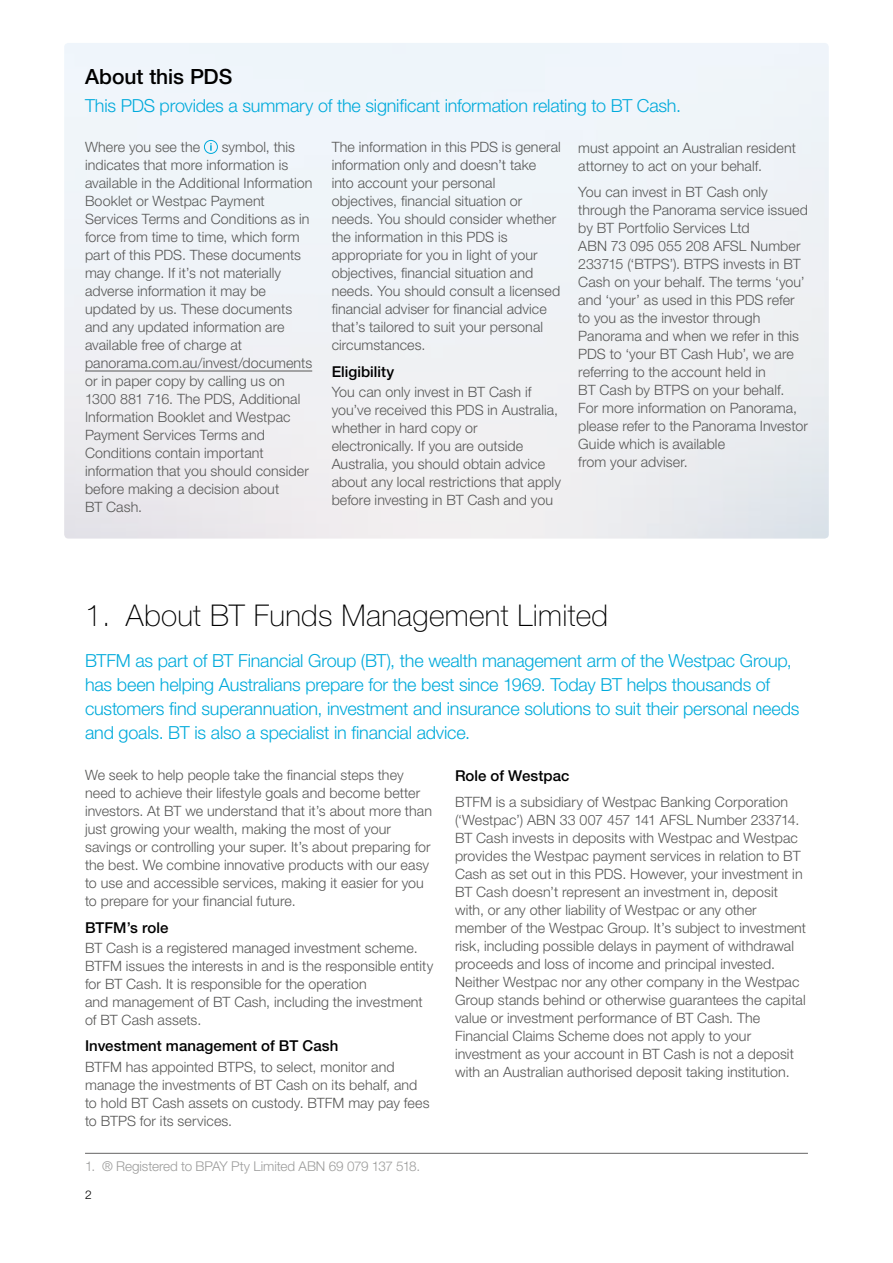
<style>
.page{position:relative;width:893px;height:1263px;background:#fff}
.page>*{position:absolute;margin:0;border:0;box-sizing:border-box;transform-origin:0 0}
.t1{font:100 30px "Helvetica Neue LT Std";letter-spacing:.01em;color:#000}
.t2{font:500 21px "Helvetica Neue LT Std";letter-spacing:-.005em;color:#000}
.t3{font:300 18px/24px "Helvetica Neue LT Std";letter-spacing:-.01em;color:#00aadb}
.t4{font:500 15px "Helvetica Neue LT Std";letter-spacing:.005em;color:#000}
.t5{font:300 14.25px/18px "Helvetica Neue LT Std";letter-spacing:.005em;color:#575756}
.t6{font:300 13.5px "Helvetica Neue LT Std";letter-spacing:-.005em;color:#9d9d9c}
.t7{font:300 12px "Helvetica Neue LT Std";color:#000}
</style>
<div class="page">
<div style="left:64px;top:43px;width:765px;height:496px;background:#eff2f6"></div>
<hr style="left:85px;top:371px;width:227px;height:1px;background:#575756">
<svg style="left:210px;top:143px;width:2px;height:8px"></svg>
<div style="left:204px;top:140px;width:14px;height:14px;border:1px solid #00aadb;border-radius:50%"></div>
<hr style="left:85px;top:1153px;width:723px;height:1px;background:#646363">
<h2 class="t2" style="left:85px;top:64px;width:149px">About this PDS</h2>
<p class="t3" style="left:85px;top:94px;width:597px">This PDS provides a summary of the significant information relating to BT Cash.</p>
<p class="t5" style="left:85px;top:138px;width:117px">Where you see the</p>
<p class="t5" style="left:85px;top:138px;width:229px;text-indent:137px">symbol, this indicates that more information is available in the Additional Information<br>Booklet or Westpac Payment<br>Services Terms and Conditions as in force from time to time, which form part of this PDS. These documents may change. If it’s not materially adverse information it may be updated by us. These documents and any updated information are available free of charge at panorama.com.au/invest/documents or in paper copy by calling us on<br>1300 881 716. The PDS, Additional<br>Information Booklet and Westpac<br>Payment Services Terms and<br>Conditions contain important information that you should consider before making a decision about<br>BT Cash.</p>
<p class="t5" style="left:332px;top:138px;width:231px">The information in this PDS is general information only and doesn’t take into account your personal objectives, financial situation or needs. You should consider whether the information in this PDS is appropriate for you in light of your objectives, financial situation and needs. You should consult a licensed financial adviser for financial advice that’s tailored to suit your personal circumstances.</p>
<p class="t5" style="left:578px;top:138px;width:219px">must appoint an Australian resident attorney to act on your behalf.</p>
<p class="t5" style="left:578px;top:183px;width:231px">You can invest in BT Cash only through the Panorama service issued by BT Portfolio Services Ltd<br>ABN 73 095 055 208 AFSL Number<br>233715 (‘BTPS’). BTPS invests in BT<br>Cash on your behalf. The terms ‘you’ and ‘your’ as used in this PDS refer to you as the investor through<br>Panorama and when we refer in this<br>PDS to ‘your BT Cash Hub’, we are referring to the account held in<br>BT Cash by BTPS on your behalf.<br>For more information on Panorama, please refer to the Panorama Investor<br>Guide which is available<br>from your adviser.</p>
<p class="t4" style="left:332px;top:363px;width:64px">Eligibility</p>
<p class="t5" style="left:332px;top:383px;width:231px">You can only invest in BT Cash if you’ve received this PDS in Australia, whether in hard copy or electronically. If you are outside Australia, you should obtain advice about any local restrictions that apply before investing in BT Cash and you</p>
<h1 class="t1" style="left:85px;top:598px;width:525px">1. About BT Funds Management Limited</h1>
<p class="t3" style="left:85px;top:648px;width:716px">BTFM as part of BT Financial Group (BT), the wealth management arm of the Westpac Group, has been helping Australians prepare for the best since 1969. Today BT helps thousands of customers find superannuation, investment and insurance solutions to suit their personal needs and goals. BT is also a specialist in financial advice.</p>
<p class="t5" style="left:85px;top:766px;width:348px">We seek to help people take the financial steps they need to achieve their lifestyle goals and become better investors. At BT we understand that it’s about more than just growing your wealth, making the most of your savings or controlling your super. It’s about preparing for the best. We combine innovative products with our easy to use and accessible services, making it easier for you to prepare for your financial future.</p>
<p class="t4" style="left:85px;top:918px;width:85px">BTFM’s role</p>
<p class="t5" style="left:85px;top:938px;width:350px">BT Cash is a registered managed investment scheme.<br>BTFM issues the interests in and is the responsible entity for BT Cash. It is responsible for the operation<br>and management of BT Cash, including the investment of BT Cash assets.</p>
<p class="t4" style="left:85px;top:1037px;width:255px">Investment management of BT Cash</p>
<p class="t5" style="left:85px;top:1057px;width:346px">BTFM has appointed BTPS, to select, monitor and manage the investments of BT Cash on its behalf, and to hold BT Cash assets on custody. BTFM may pay fees to BTPS for its services.</p>
<p class="t6" style="left:85px;top:1157px;width:337px">1. ® Registered to BPAY Pty Limited ABN 69 079 137 518.</p>
<p class="t7" style="left:85px;top:1187px;width:8px">2</p>
<p class="t4" style="left:455px;top:766px;width:116px">Role of Westpac</p>
<p class="t5" style="left:455px;top:793px;width:353px">BTFM is a subsidiary of Westpac Banking Corporation (‘Westpac’) ABN 33 007 457 141 AFSL Number 233714.<br>BT Cash invests in deposits with Westpac and Westpac provides the Westpac payment services in relation to BT Cash as set out in this PDS. However, your investment in BT Cash doesn’t represent an investment in, deposit with, or any other liability of Westpac or any other member of the Westpac Group. It’s subject to investment risk, including possible delays in payment of withdrawal proceeds and loss of income and principal invested.<br>Neither Westpac nor any other company in the Westpac Group stands behind or otherwise guarantees the capital value or investment performance of BT Cash. The Financial Claims Scheme does not apply to your investment as your account in BT Cash is not a deposit with an Australian authorised deposit taking institution.</p>
</div>
